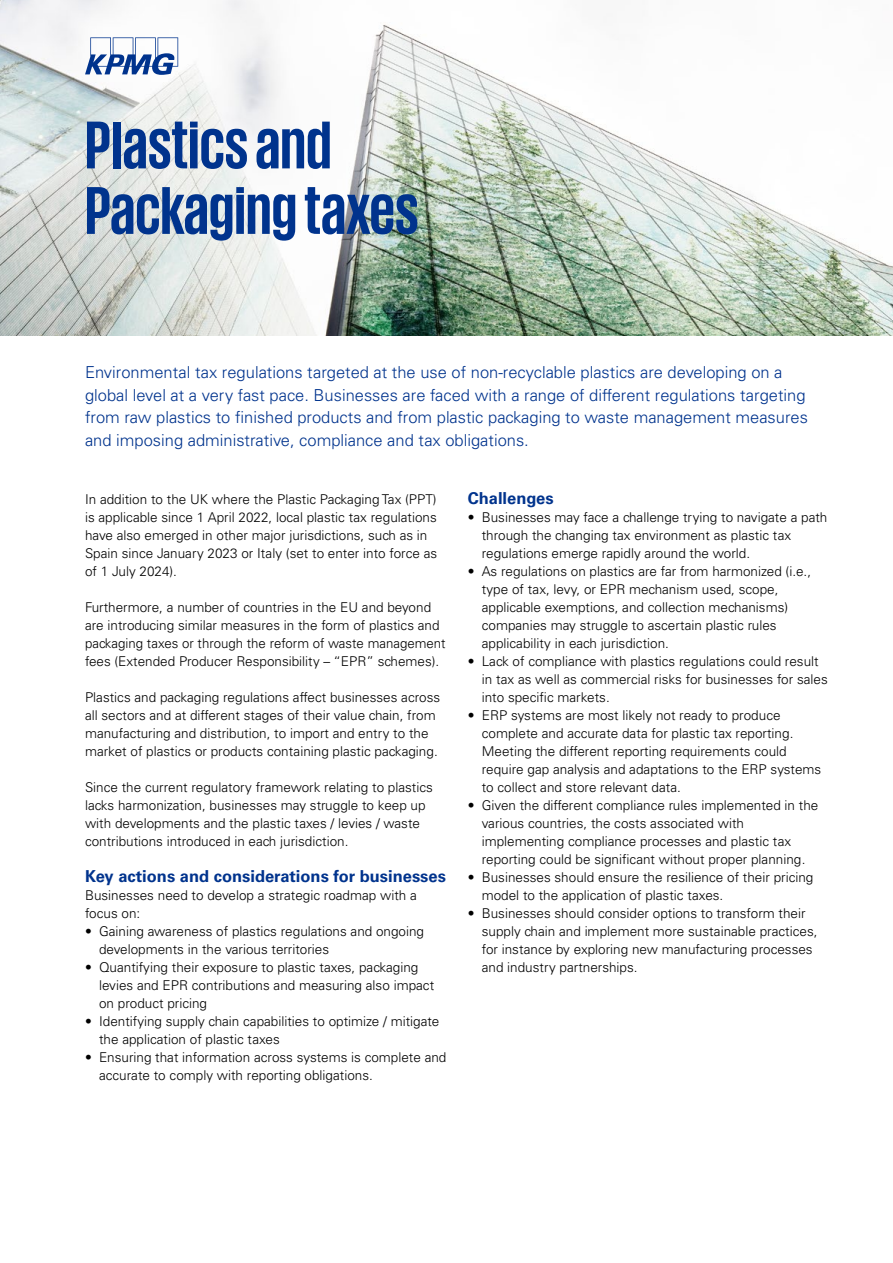
<style>
.page{position:relative;width:893px;height:1263px;background:#fff}
.page>*{position:absolute;margin:0;border:0;box-sizing:border-box;transform-origin:0 0}
.t1{font:700 69px/65.6px "KPMG";color:#00338d}
.t2{font:300 16.5px/22.5px "Univers LT Std";color:#00338d}
.t3{font:700 16.5px "Univers LT Std";color:#00338d}
.t4{font:300 13.5px/18px "Univers LT Std";color:#000}
</style>
<div class="page">
<img style="left:0;top:0;width:893px;height:336px">
<svg style="left:85px;top:37px;width:93px;height:38px"></svg>
<h1 class="t1" style="left:85px;top:110px;width:335px">Plastics and<br>Packaging taxes</h1>
<p class="t2" style="left:85px;top:361px;width:724px">Environmental tax regulations targeted at the use of non-recyclable plastics are developing on a global level at a very fast pace. Businesses are faced with a range of different regulations targeting from raw plastics to finished products and from plastic packaging to waste management measures and imposing administrative, compliance and tax obligations.</p>
<p class="t4" style="left:85px;top:490px;width:354px">In addition to the UK where the Plastic Packaging Tax (PPT) is applicable since 1 April 2022, local plastic tax regulations have also emerged in other major jurisdictions, such as in Spain since January 2023 or Italy (set to enter into force as of 1 July 2024).</p>
<p class="t4" style="left:85px;top:598px;width:362px">Furthermore, a number of countries in the EU and beyond are introducing similar measures in the form of plastics and packaging taxes or through the reform of waste management fees (Extended Producer Responsibility – “EPR” schemes).</p>
<p class="t4" style="left:85px;top:688px;width:357px">Plastics and packaging regulations affect businesses across all sectors and at different stages of their value chain, from manufacturing and distribution, to import and entry to the market of plastics or products containing plastic packaging.</p>
<p class="t4" style="left:85px;top:778px;width:349px">Since the current regulatory framework relating to plastics lacks harmonization, businesses may struggle to keep up with developments and the plastic taxes / levies / waste contributions introduced in each jurisdiction.</p>
<p class="t3" style="left:85px;top:867px;width:362px">Key actions and considerations for businesses</p>
<p class="t4" style="left:85px;top:886px;width:333px">Businesses need to develop a strategic roadmap with a focus on:</p>
<p class="t4" style="left:99px;top:922px;width:327px;text-indent:-14px">• Gaining awareness of plastics regulations and ongoing developments in the various territories</p>
<p class="t4" style="left:99px;top:958px;width:337px;text-indent:-14px">• Quantifying their exposure to plastic taxes, packaging levies and EPR contributions and measuring also impact on product pricing</p>
<p class="t4" style="left:99px;top:1012px;width:342px;text-indent:-14px">• Identifying supply chain capabilities to optimize / mitigate the application of plastic taxes</p>
<p class="t4" style="left:99px;top:1048px;width:349px;text-indent:-14px">• Ensuring that information across systems is complete and accurate to comply with reporting obligations.</p>
<p class="t3" style="left:468px;top:489px;width:87px">Challenges</p>
<p class="t4" style="left:482px;top:508px;width:347px;text-indent:-14px">• Businesses may face a challenge trying to navigate a path through the changing tax environment as plastic tax regulations emerge rapidly around the world.</p>
<p class="t4" style="left:482px;top:562px;width:331px;text-indent:-14px">• As regulations on plastics are far from harmonized (i.e., type of tax, levy, or EPR mechanism used, scope, applicable exemptions, and collection mechanisms) companies may struggle to ascertain plastic rules applicability in each jurisdiction.</p>
<p class="t4" style="left:482px;top:652px;width:348px;text-indent:-14px">• Lack of compliance with plastics regulations could result in tax as well as commercial risks for businesses for sales into specific markets.</p>
<p class="t4" style="left:482px;top:706px;width:341px;text-indent:-14px">• ERP systems are most likely not ready to produce complete and accurate data for plastic tax reporting.<br>Meeting the different reporting requirements could require gap analysis and adaptations to the ERP systems to collect and store relevant data.</p>
<p class="t4" style="left:482px;top:796px;width:338px;text-indent:-14px">• Given the different compliance rules implemented in the various countries, the costs associated with implementing compliance processes and plastic tax reporting could be significant without proper planning.</p>
<p class="t4" style="left:482px;top:868px;width:333px;text-indent:-14px">• Businesses should ensure the resilience of their pricing model to the application of plastic taxes.</p>
<p class="t4" style="left:482px;top:904px;width:337px;text-indent:-14px">• Businesses should consider options to transform their supply chain and implement more sustainable practices, for instance by exploring new manufacturing processes and industry partnerships.</p>
</div>
